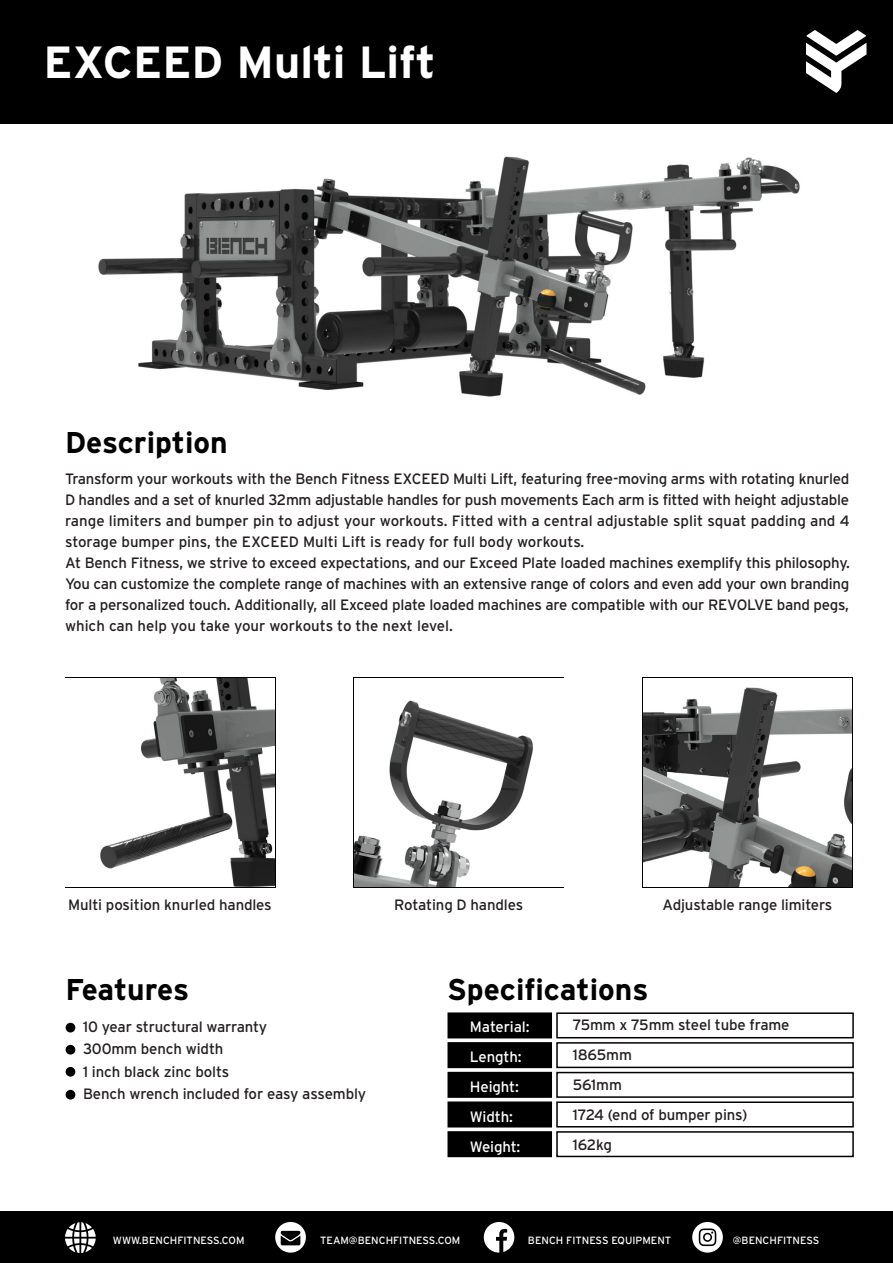
<style>
.page{position:relative;width:893px;height:1263px;background:#fff}
.page>*{position:absolute;margin:0;border:0;box-sizing:border-box;transform-origin:0 0}
.t1{font:700 45px "Interstate";color:#fff}
.t2{font:700 30px "Interstate";color:#000}
.t3{font:15px/21px "Interstate";letter-spacing:-.015em;color:#231f20}
.t4{font:15px/30px "Interstate";letter-spacing:-.01em;color:#fff}
.t5{font:10.5px "Interstate";color:#fff}
</style>
<div class="page">
<img style="left:84px;top:123px;width:725px;height:274px">
<div style="left:0;top:0;width:893px;height:123px;background:#000"></div>
<div style="left:66px;top:1023px;width:9px;height:9px;background:#000;border-radius:50%"></div>
<div style="left:66px;top:1045px;width:9px;height:9px;background:#000;border-radius:50%"></div>
<div style="left:66px;top:1067px;width:9px;height:10px;background:#000;border-radius:50%"></div>
<div style="left:66px;top:1090px;width:9px;height:9px;background:#000;border-radius:50%"></div>
<div style="left:447px;top:1012px;width:105px;height:26px;background:#000;border:2px solid #000"></div>
<div style="left:447px;top:1042px;width:105px;height:26px;background:#000;border:2px solid #000"></div>
<div style="left:447px;top:1072px;width:105px;height:26px;background:#000;border:2px solid #000"></div>
<div style="left:447px;top:1101px;width:105px;height:26px;background:#000;border:2px solid #000"></div>
<div style="left:447px;top:1131px;width:105px;height:26px;background:#000;border:2px solid #000"></div>
<div style="left:556px;top:1012px;width:298px;height:26px;border:2px solid #000"></div>
<div style="left:556px;top:1042px;width:298px;height:26px;border:2px solid #000"></div>
<div style="left:556px;top:1072px;width:298px;height:26px;border:2px solid #000"></div>
<div style="left:556px;top:1101px;width:298px;height:26px;border:2px solid #000"></div>
<div style="left:556px;top:1131px;width:298px;height:26px;border:2px solid #000"></div>
<div style="left:0;top:1212px;width:893px;height:51px;background:#000"></div>
<svg style="left:275px;top:1222px;width:31px;height:30px"></svg>
<svg style="left:484px;top:1222px;width:31px;height:30px"></svg>
<svg style="left:692px;top:1222px;width:31px;height:30px"></svg>
<svg style="left:65px;top:1222px;width:31px;height:31px"></svg>
<svg style="left:806px;top:30px;width:60px;height:63px"></svg>
<img style="left:100px;top:678px;width:174px;height:209px">
<img style="left:354px;top:700px;width:179px;height:187px">
<img style="left:643px;top:687px;width:209px;height:200px">
<h1 class="t1" style="left:44px;top:37px;width:394px">EXCEED Multi Lift</h1>
<h2 class="t2" style="left:65px;top:425px;width:164px">Description</h2>
<p class="t3" style="left:65px;top:468px;width:786px">Transform your workouts with the Bench Fitness EXCEED Multi Lift, featuring free-moving arms with rotating knurled D handles and a set of knurled 32mm adjustable handles for push movements Each arm is fitted with height adjustable range limiters and bumper pin to adjust your workouts. Fitted with a central adjustable split squat padding and 4 storage bumper pins, the EXCEED Multi Lift is ready for full body workouts.<br>At Bench Fitness, we strive to exceed expectations, and our Exceed Plate loaded machines exemplify this philosophy.<br>You can customize the complete range of machines with an extensive range of colors and even add your own branding for a personalized touch. Additionally, all Exceed plate loaded machines are compatible with our REVOLVE band pegs, which can help you take your workouts to the next level.</p>
<p class="t3" style="left:68px;top:894px;width:205px">Multi position knurled handles</p>
<p class="t3" style="left:394px;top:894px;width:130px">Rotating D handles</p>
<p class="t3" style="left:662px;top:894px;width:172px">Adjustable range limiters</p>
<h2 class="t2" style="left:66px;top:973px;width:125px">Features</h2>
<h2 class="t2" style="left:447px;top:973px;width:203px">Specifications</h2>
<p class="t3" style="left:83px;top:1015px;width:285px;line-height:22.5px">10 year structural warranty<br>300mm bench width<br>1 inch black zinc bolts<br>Bench wrench included for easy assembly</p>
<p class="t4" style="left:470px;top:1011px;width:61px">Material:<br>Length:<br>Height:<br>Width:<br>Weight:</p>
<p class="t3" style="left:573px;top:1010px;width:218px;line-height:30px">75mm x 75mm steel tube frame<br>1865mm<br>561mm<br>1724 (end of bumper pins)<br>162kg</p>
<p class="t5" style="left:113px;top:1235px;width:133px">WWW.BENCHFITNESS.COM</p>
<p class="t5" style="left:320px;top:1235px;width:142px">TEAM@BENCHFITNESS.COM</p>
<p class="t5" style="left:528px;top:1235px;width:145px">BENCH FITNESS EQUIPMENT</p>
<p class="t5" style="left:733px;top:1235px;width:88px">@BENCHFITNESS</p>
</div>
